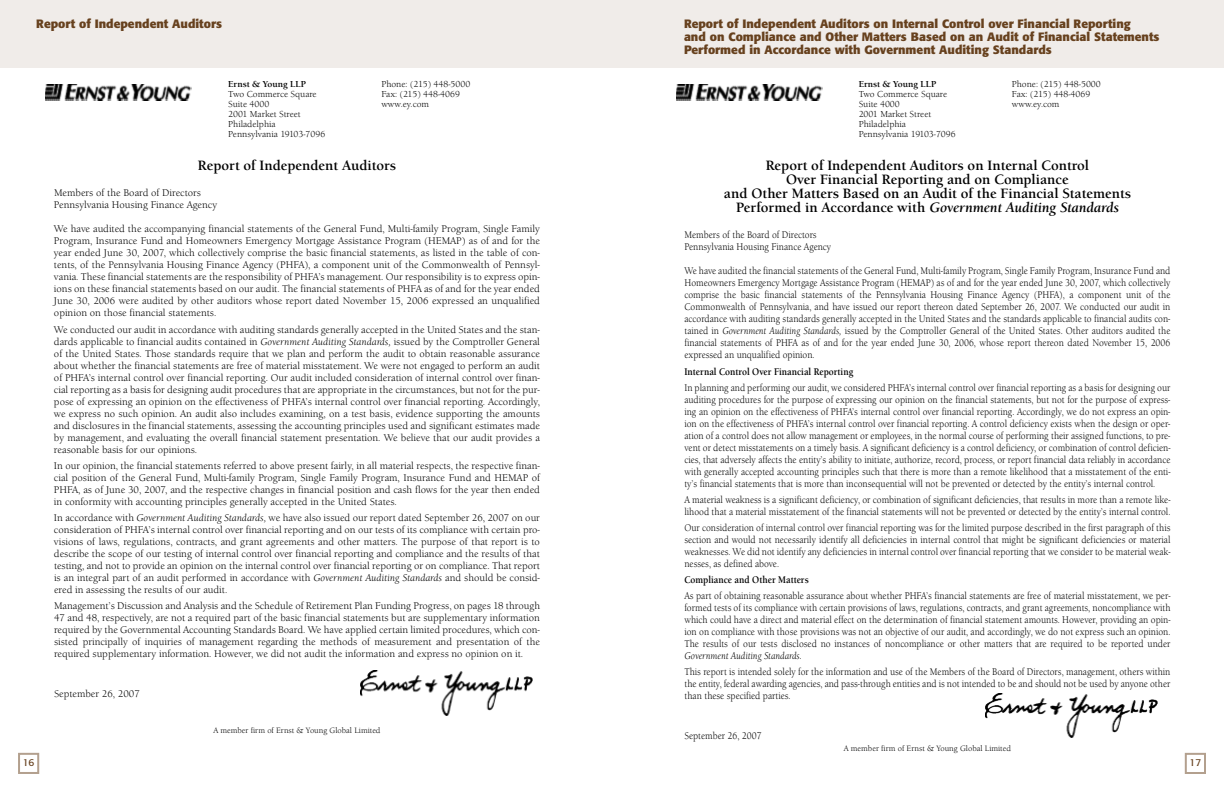
<style>
.page{position:relative;width:1224px;height:792px;background:#fff}
.page>*{position:absolute;margin:0;border:0;box-sizing:border-box;transform-origin:0 0}
.t1{font:700 14px/14px "Berkeley Old ITC";color:#000;text-align:center}
.t2{font:700 12px/13px "Formata";color:#67411e}
.t3{font:10px/12px "Berkeley Old ITC";color:#000;text-align:justify;scale:.9 1}
.t4{font:10px/12px "Berkeley Old ITC";color:#000;text-align:justify}
.t5{font:10px "Formata";color:#67411e}
.t6{font:9px/10px "Berkeley Old ITC";color:#000}
.t7{font:8px "Berkeley Old ITC";color:#000}
.s1{font-weight:700}
.s2{font-style:italic}
</style>
<div class="page">
<div style="left:0;top:0;width:612px;height:67px;background:#f0ece9"></div>
<div style="left:1185px;top:753px;width:21px;height:21px;border:2px solid #b3a08e"></div>
<div style="left:18px;top:753px;width:21px;height:21px;border:2px solid #b3a08e"></div>
<div style="left:612px;top:0;width:612px;height:68px;background:#f0ece9"></div>
<img style="left:45px;top:85px;width:146px;height:16px">
<img style="left:676px;top:85px;width:146px;height:16px">
<img style="left:985px;top:693px;width:172px;height:44px">
<img style="left:361px;top:671px;width:172px;height:44px">
<p class="t2" style="left:36px;top:18px;width:187px">Report of Independent Auditors</p>
<p class="t2" style="left:684px;top:18px;width:477px">Report of Independent Auditors on Internal Control over Financial Reporting<br>and on Compliance and Other Matters Based on an Audit of Financial Statements<br>Performed in Accordance with Government Auditing Standards</p>
<p class="t6" style="left:228px;top:80px;width:99px"><span class="s1">Ernst &amp; Young LLP<br></span>Two Commerce Square<br>Suite 4000<br>2001 Market Street<br>Philadelphia<br>Pennsylvania 19103-7096</p>
<p class="t6" style="left:381px;top:80px;width:90px">Phone: (215) 448-5000<br>Fax: (215) 448-4069 www.ey.com</p>
<p class="t1" style="left:724px;top:161px;width:408px">Report of Independent Auditors on Internal Control<br>Over Financial Reporting and on Compliance<br>and Other Matters Based on an Audit of the Financial Statements Performed in Accordance with <span class="s2">Government Auditing Standards</span></p>
<p class="t3" style="left:684px;top:230px;width:165px">Members of the Board of Directors<br>Pennsylvania Housing Finance Agency</p>
<p class="t3" style="left:684px;top:266px;width:542px">We have audited the financial statements of the General Fund, Multi-family Program, Single Family Program, Insurance Fund and Homeowners Emergency Mortgage Assistance Program (HEMAP) as of and for the year ended June 30, 2007, which collectively comprise the basic financial statements of the Pennsylvania Housing Finance Agency (PHFA), a component unit of the Commonwealth of Pennsylvania, and have issued our report thereon dated September 26, 2007. We conducted our audit in accordance with auditing standards generally accepted in the United States and the standards applicable to financial audits con&shy;tained in <span class="s2">Government Auditing Standards,</span> issued by the Comptroller General of the United States. Other auditors audited the financial statements of PHFA as of and for the year ended June 30, 2006, whose report thereon dated November 15, 2006 expressed an unqualified opinion.</p>
<p class="t3" style="left:684px;top:364px;width:542px;line-height:16px"><span class="s1">Internal Control Over Financial Reporting<br></span>In planning and performing our audit, we considered PHFA’s internal control over financial reporting as a basis for designing our</p>
<p class="t3" style="left:684px;top:394px;width:542px">auditing procedures for the purpose of expressing our opinion on the financial statements, but not for the purpose of express&shy;ing an opinion on the effectiveness of PHFA’s internal control over financial reporting. Accordingly, we do not express an opin&shy;ion on the effectiveness of PHFA’s internal control over financial reporting. A control deficiency exists when the design or oper&shy;ation of a control does not allow management or employees, in the normal course of performing their assigned functions, to pre&shy;vent or detect misstatements on a timely basis. A significant deficiency is a control deficiency, or combination of control deficien&shy;cies, that adversely affects the entity’s ability to initiate, authorize, record, process, or report financial data reliably in accordance with generally accepted accounting principles such that there is more than a remote likelihood that a misstatement of the enti&shy;ty’s financial statements that is more than inconsequential will not be prevented or detected by the entity’s internal control.</p>
<p class="t3" style="left:684px;top:495px;width:542px">A material weakness is a significant deficiency, or combination of significant deficiencies, that results in more than a remote like&shy;lihood that a material misstatement of the financial statements will not be prevented or detected by the entity’s internal control.</p>
<p class="t3" style="left:684px;top:523px;width:542px">Our consideration of internal control over financial reporting was for the limited purpose described in the first paragraph of this section and would not necessarily identify all deficiencies in internal control that might be significant deficiencies or material weaknesses. We did not identify any deficiencies in internal control over financial reporting that we consider to be material weak&shy;nesses, as defined above.</p>
<p class="t3" style="left:684px;top:573px;width:542px;line-height:16px"><span class="s1">Compliance and Other Matters<br></span>As part of obtaining reasonable assurance about whether PHFA’s financial statements are free of material misstatement, we per-</p>
<p class="t3" style="left:684px;top:603px;width:542px">formed tests of its compliance with certain provisions of laws, regulations, contracts, and grant agreements, noncompliance with which could have a direct and material effect on the determination of financial statement amounts. However, providing an opin&shy;ion on compliance with those provisions was not an objective of our audit, and accordingly, we do not express such an opinion.<br>The results of our tests disclosed no instances of noncompliance or other matters that are required to be reported under <span class="s2">Government Auditing Standards.</span></p>
<p class="t3" style="left:684px;top:667px;width:542px">This report is intended solely for the information and use of the Members of the Board of Directors, management, others within the entity, federal awarding agencies, and pass-through entities and is not intended to be and should not be used by anyone other than these specified parties.</p>
<p class="t3" style="left:684px;top:731px;width:87px">September 26, 2007</p>
<p class="t7" style="left:844px;top:745px;width:169px">A member firm of Ernst &amp; Young Global Limited</p>
<p class="t6" style="left:859px;top:80px;width:99px"><span class="s1">Ernst &amp; Young LLP<br></span>Two Commerce Square<br>Suite 4000<br>2001 Market Street<br>Philadelphia<br>Pennsylvania 19103-7096</p>
<p class="t6" style="left:1012px;top:80px;width:90px">Phone: (215) 448-5000<br>Fax: (215) 448-4069 www.ey.com</p>
<p class="t1" style="left:198px;top:161px;width:200px">Report of Independent Auditors</p>
<p class="t4" style="left:54px;top:188px;width:165px">Members of the Board of Directors<br>Pennsylvania Housing Finance Agency</p>
<p class="t4" style="left:54px;top:224px;width:488px">We have audited the accompanying financial statements of the General Fund, Multi-family Program, Single Family Program, Insurance Fund and Homeowners Emergency Mortgage Assistance Program (HEMAP) as of and for the year ended June 30, 2007, which collectively comprise the basic financial statements, as listed in the table of con&shy;tents, of the Pennsylvania Housing Finance Agency (PHFA), a component unit of the Commonwealth of Pennsyl&shy;vania. These financial statements are the responsibility of PHFA’s management. Our responsibility is to express opin&shy;ions on these financial statements based on our audit. The financial statements of PHFA as of and for the year ended June 30, 2006 were audited by other auditors whose report dated November 15, 2006 expressed an unqualified opinion on those financial statements.</p>
<p class="t4" style="left:54px;top:324px;width:488px">We conducted our audit in accordance with auditing standards generally accepted in the United States and the stan&shy;dards applicable to financial audits contained in <span class="s2">Government Auditing Standards,</span> issued by the Comptroller General of the United States. Those standards require that we plan and perform the audit to obtain reasonable assurance about whether the financial statements are free of material misstatement. We were not engaged to perform an audit of PHFA’s internal control over financial reporting. Our audit included consideration of internal control over finan&shy;cial reporting as a basis for designing audit procedures that are appropriate in the circumstances, but not for the pur&shy;pose of expressing an opinion on the effectiveness of PHFA’s internal control over financial reporting. Accordingly, we express no such opinion. An audit also includes examining, on a test basis, evidence supporting the amounts and disclosures in the financial statements, assessing the accounting principles used and significant estimates made by management, and evaluating the overall financial statement presentation. We believe that our audit provides a reasonable basis for our opinions.</p>
<p class="t4" style="left:54px;top:460px;width:488px">In our opinion, the financial statements referred to above present fairly, in all material respects, the respective finan&shy;cial position of the General Fund, Multi-family Program, Single Family Program, Insurance Fund and HEMAP of PHFA, as of June 30, 2007, and the respective changes in financial position and cash flows for the year then ended in conformity with accounting principles generally accepted in the United States.</p>
<p class="t4" style="left:54px;top:513px;width:488px">In accordance with <span class="s2">Government Auditing Standards,</span> we have also issued our report dated September 26, 2007 on our consideration of PHFA’s internal control over financial reporting and on our tests of its compliance with certain pro&shy;visions of laws, regulations, contracts, and grant agreements and other matters. The purpose of that report is to describe the scope of our testing of internal control over financial reporting and compliance and the results of that testing, and not to provide an opinion on the internal control over financial reporting or on compliance. That report is an integral part of an audit performed in accordance with <span class="s2">Government Auditing Standards</span> and should be consid&shy;ered in assessing the results of our audit.</p>
<p class="t4" style="left:54px;top:601px;width:488px">Management’s Discussion and Analysis and the Schedule of Retirement Plan Funding Progress, on pages 18 through 47 and 48, respectively, are not a required part of the basic financial statements but are supplementary information required by the Governmental Accounting Standards Board. We have applied certain limited procedures, which con&shy;sisted principally of inquiries of management regarding the methods of measurement and presentation of the required supplementary information. However, we did not audit the information and express no opinion on it.</p>
<p class="t4" style="left:54px;top:689px;width:87px">September 26, 2007</p>
<p class="t7" style="left:213px;top:727px;width:169px">A member firm of Ernst &amp; Young Global Limited</p>
<p class="t5" style="left:23px;top:758px;width:13px">16</p>
<p class="t5" style="left:1190px;top:758px;width:13px">17</p>
</div>
